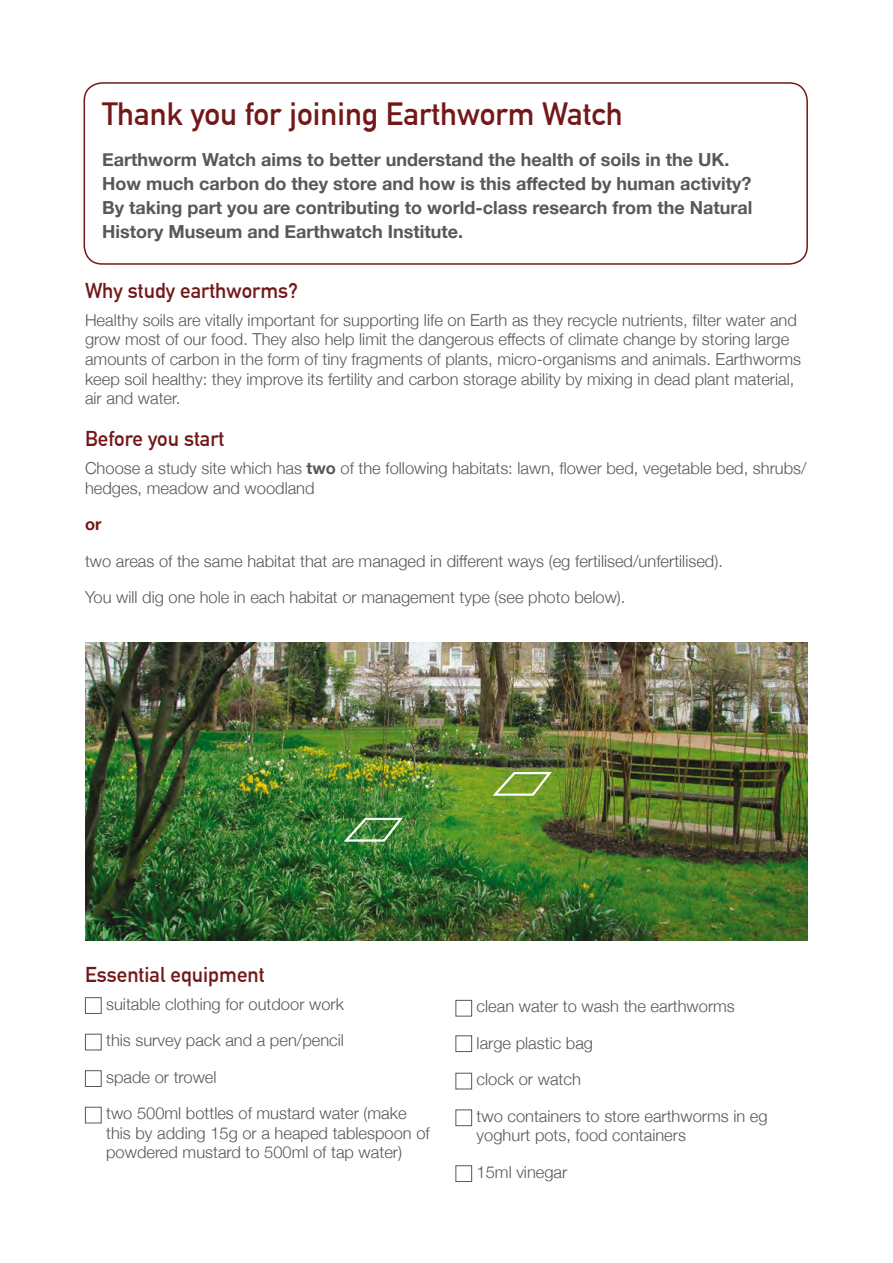
<style>
.page{position:relative;width:893px;height:1263px;background:#fff}
.page>*{position:absolute;margin:0;border:0;box-sizing:border-box;transform-origin:0 0}
.t1{font:700 31.5px "DIN Alternate";color:#731819}
.t2{font:700 21px "DIN Alternate";color:#731819}
.t3{font:700 18px/24px "Helvetica Neue";color:#58585a}
.t4{font:300 16.5px/19.5px "Helvetica Neue";color:#58585a}
.t5{font:700 16.5px "Helvetica Neue";color:#731819}
.s1{font-weight:700}
</style>
<div class="page">
<img style="left:85px;top:642px;width:723px;height:299px">
<svg style="left:492px;top:771px;width:62px;height:27px;background:#8baf4b"></svg>
<img style="left:343px;top:817px;width:62px;height:27px">
<div style="left:85px;top:997px;width:17px;height:17px;border:1px solid #58585a"></div>
<div style="left:85px;top:1034px;width:17px;height:16px;border:1px solid #58585a"></div>
<div style="left:85px;top:1070px;width:17px;height:17px;border:1px solid #58585a"></div>
<div style="left:85px;top:1107px;width:17px;height:16px;border:1px solid #58585a"></div>
<div style="left:455px;top:1000px;width:17px;height:16px;border:1px solid #58585a"></div>
<div style="left:455px;top:1035px;width:17px;height:17px;border:1px solid #58585a"></div>
<div style="left:455px;top:1073px;width:17px;height:16px;border:1px solid #58585a"></div>
<div style="left:455px;top:1109px;width:17px;height:17px;border:1px solid #58585a"></div>
<div style="left:455px;top:1165px;width:17px;height:17px;border:1px solid #58585a"></div>
<div style="left:84px;top:82px;width:724px;height:183px;border:2px solid #731819;border-radius:18px"></div>
<h1 class="t1" style="left:102px;top:90px;width:522px">Thank you for joining Earthworm Watch</h1>
<p class="t3" style="left:102px;top:148px;width:652px">Earthworm Watch aims to better understand the health of soils in the UK.<br>How much carbon do they store and how is this affected by human activity?<br>By taking part you are contributing to world-class research from the Natural History Museum and Earthwatch Institute.</p>
<p class="t2" style="left:85px;top:275px;width:215px">Why study earthworms?</p>
<p class="t4" style="left:85px;top:309px;width:718px">Healthy soils are vitally important for supporting life on Earth as they recycle nutrients, filter water and grow most of our food. They also help limit the dangerous effects of climate change by storing large amounts of carbon in the form of tiny fragments of plants, micro-organisms and animals. Earthworms keep soil healthy: they improve its fertility and carbon storage ability by mixing in dead plant material, air and water.</p>
<p class="t2" style="left:85px;top:423px;width:141px">Before you start</p>
<p class="t4" style="left:85px;top:458px;width:723px">Choose a study site which has <span class="s1">two</span> of the following habitats: lawn, flower bed, vegetable bed, shrubs/ hedges, meadow and woodland</p>
<p class="t5" style="left:85px;top:511px;width:18px">or</p>
<p class="t4" style="left:85px;top:550px;width:639px">two areas of the same habitat that are managed in different ways (eg fertilised/unfertilised).</p>
<p class="t4" style="left:85px;top:587px;width:542px">You will dig one hole in each habitat or management type (see photo below).</p>
<p class="t2" style="left:85px;top:958px;width:181px">Essential equipment</p>
<p class="t4" style="left:106px;top:993px;width:239px">suitable clothing for outdoor work</p>
<p class="t4" style="left:106px;top:1029px;width:239px">this survey pack and a pen/pencil</p>
<p class="t4" style="left:106px;top:1066px;width:112px">spade or trowel</p>
<p class="t4" style="left:106px;top:1102px;width:325px">two 500ml bottles of mustard water (make this by adding 15g or a heaped tablespoon of powdered mustard to 500ml of tap water)</p>
<p class="t4" style="left:477px;top:996px;width:260px">clean water to wash the earthworms</p>
<p class="t4" style="left:477px;top:1032px;width:118px">large plastic bag</p>
<p class="t4" style="left:477px;top:1069px;width:106px">clock or watch</p>
<p class="t4" style="left:477px;top:1105px;width:292px">two containers to store earthworms in eg yoghurt pots, food containers</p>
<p class="t4" style="left:477px;top:1161px;width:92px">15ml vinegar</p>
</div>
